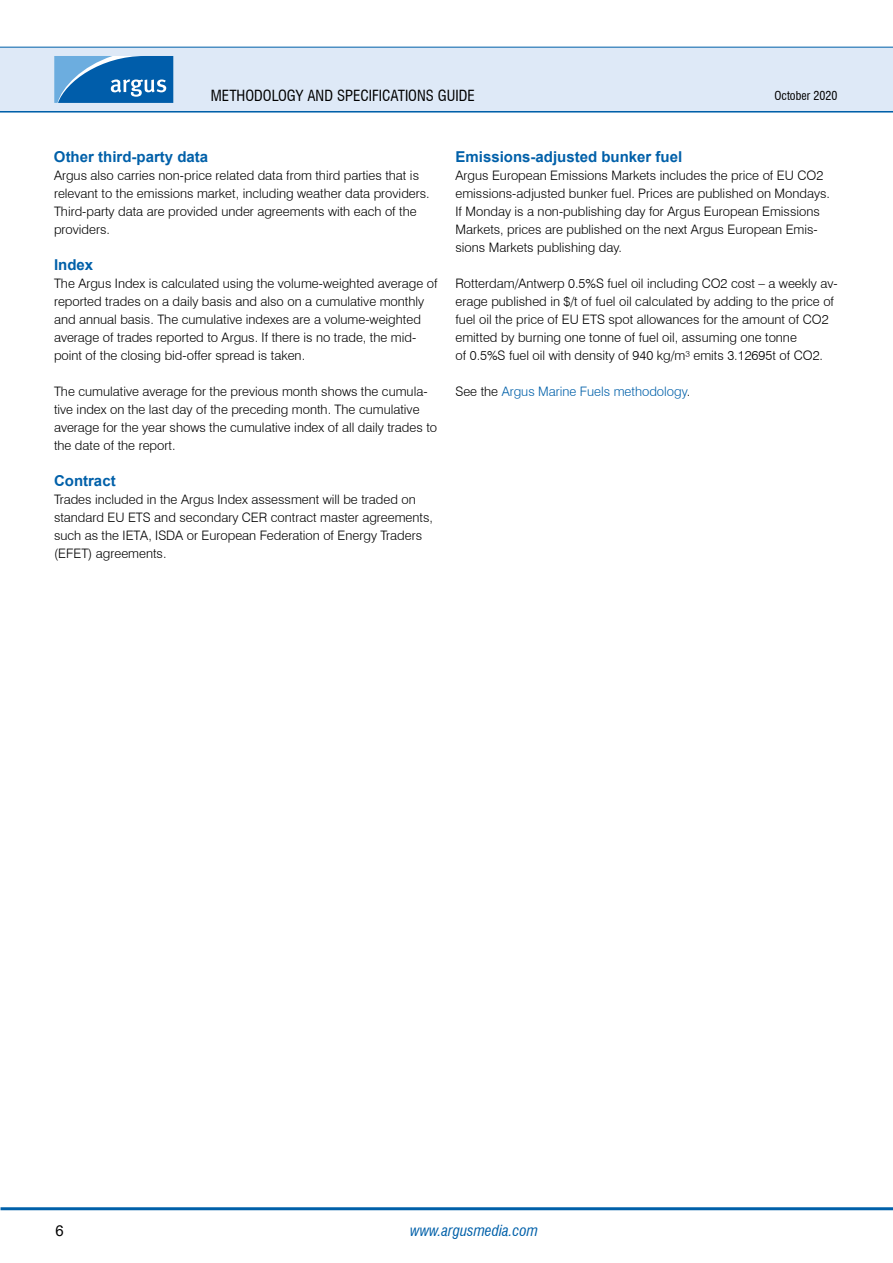
<style>
.page{position:relative;width:893px;height:1263px;background:#fff}
.page>*{position:absolute;margin:0;border:0;box-sizing:border-box;transform-origin:0 0}
.t1{font:700 15px "Arial";color:#0060a9}
.t2{font:condensed 15px "Swiss 721 BT";color:#000}
.t3{font:italic condensed 15px "Swiss 721 BT";color:#0060a9}
.t4{font:15px "Arial";color:#000}
.t5{font:300 13.05px/18px "Swiss 721 BT";color:#000}
.t6{font:300 13.05px "Swiss 721 BT";color:#0060a9}
.t7{font:condensed 12px "Swiss 721 BT";color:#000}
.s1{color:#000}
</style>
<div class="page">
<hr style="left:0;top:110px;width:893px;height:3px;background:#0060a9">
<div style="left:0;top:47px;width:893px;height:64px;background:#dee9f7"></div>
<hr style="left:0;top:47px;width:893px;height:1px;background:#0060a9">
<svg style="left:54px;top:56px;width:119px;height:47px;background:#307dbd"></svg>
<hr style="left:1px;top:1207px;width:892px;height:3px;background:#0060a9">
<p class="t2" style="left:211px;top:86px;width:264px">METHODOLOGY AND SPECIFICATIONS GUIDE</p>
<p class="t7" style="left:774px;top:88px;width:65px">OCTOBER 2020</p>
<p class="t1" style="left:54px;top:146px;width:156px">Other third-party data</p>
<p class="t5" style="left:54px;top:166px;width:377px">Argus also carries non-price related data from third parties that is relevant to the emissions market, including weather data providers.<br>Third-party data are provided under agreements with each of the providers.</p>
<p class="t1" style="left:54px;top:254px;width:41px">Index</p>
<p class="t5" style="left:54px;top:274px;width:385px">The Argus Index is calculated using the volume-weighted average of reported trades on a daily basis and also on a cumulative monthly and annual basis. The cumulative indexes are a volume-weighted average of trades reported to Argus. If there is no trade, the mid&shy;point of the closing bid-offer spread is taken.</p>
<p class="t5" style="left:54px;top:382px;width:385px">The cumulative average for the previous month shows the cumula&shy;tive index on the last day of the preceding month. The cumulative average for the year shows the cumulative index of all daily trades to the date of the report.</p>
<p class="t1" style="left:54px;top:470px;width:63px">Contract</p>
<p class="t5" style="left:54px;top:490px;width:380px">Trades included in the Argus Index assessment will be traded on standard EU ETS and secondary CER contract master agreements, such as the IETA, ISDA or European Federation of Energy Traders (EFET) agreements.</p>
<p class="t1" style="left:455px;top:146px;width:228px">Emissions-adjusted bunker fuel</p>
<p class="t5" style="left:455px;top:166px;width:376px">Argus European Emissions Markets includes the price of EU CO2 emissions-adjusted bunker fuel. Prices are published on Mondays.<br>If Monday is a non-publishing day for Argus European Emissions Markets, prices are published on the next Argus European Emis&shy;sions Markets publishing day.</p>
<p class="t5" style="left:455px;top:274px;width:384px">Rotterdam/Antwerp 0.5%S fuel oil including CO2 cost – a weekly av&shy;erage published in $/t of fuel oil calculated by adding to the price of fuel oil the price of EU ETS spot allowances for the amount of CO2 emitted by burning one tonne of fuel oil, assuming one tonne<br>of 0.5%S fuel oil with density of 940 kg/m³ emits 3.12695t of CO2.</p>
<p class="t6" style="left:455px;top:383px;width:236px"><span class="s1">See the</span> Argus Marine Fuels methodology<span class="s1">.</span></p>
<p class="t4" style="left:55px;top:1220px;width:10px">6</p>
<p class="t3" style="left:410px;top:1221px;width:129px">www.argusmedia.com</p>
</div>
